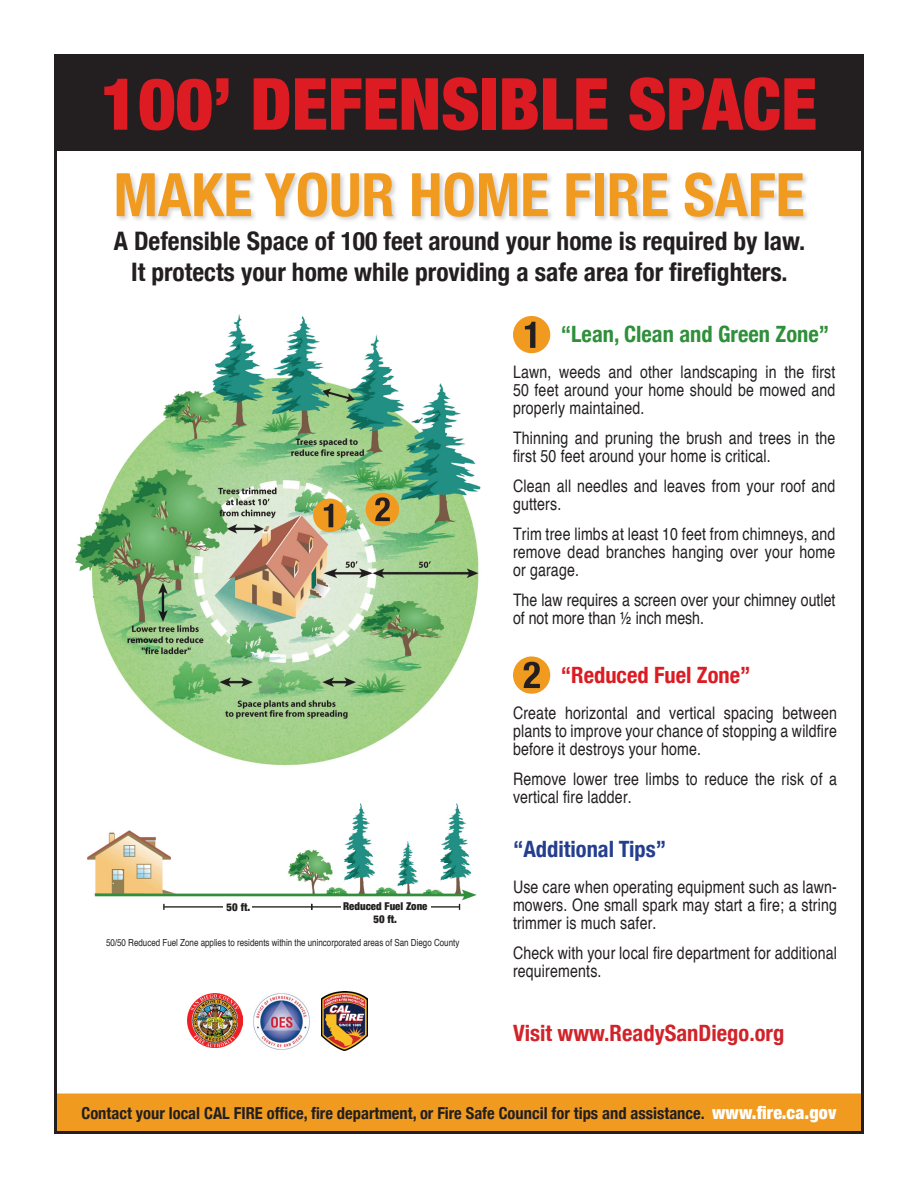
<style>
.page{position:relative;width:918px;height:1188px;background:#fff}
.page>*{position:absolute;margin:0;border:0;box-sizing:border-box;transform-origin:0 0}
.t1{font:900 condensed 72px "Helvetica Neue";color:#dc1b22}
.t2{font:700 condensed 60px "Helvetica Neue";color:#f09a1f}
.t3{font:700 condensed 25.5px/30.6px "Helvetica Neue";color:#231f20;text-align:center}
.t4{font:700 condensed 22.5px "Helvetica Neue";color:#d1232a}
.t5{font:700 condensed 22.5px "Helvetica Neue";color:#2f8f3a}
.t6{font:700 condensed 22.5px "Helvetica Neue";color:#dc1b22}
.t7{font:700 condensed 22.5px "Helvetica Neue";color:#253f8e}
.t8{font:condensed 17.25px/18px "Helvetica";letter-spacing:.01em;color:#231f20}
.t9{font:700 condensed 16.5px "Helvetica Neue";color:#231f20}
.t10{font:900 condensed 10.8px/12.9px "Helvetica Neue";color:#231f20;text-align:center}
.t11{font:condensed 9.75px "Helvetica";color:#231f20}
.s1{font-weight:900;font-size:18px;color:#fff}
</style>
<div class="page">
<div style="left:54px;top:1094px;width:810px;height:39px;background:#f09a1f"></div>
<div style="left:54px;top:54px;width:810px;height:97px;background:#231f20"></div>
<div style="left:115px;top:172px;width:695px;height:51px;background:#231f20;opacity:.2"></div>
<div style="left:513px;top:316px;width:37px;height:37px;background:#f09a1f;border-radius:50%"></div>
<svg style="left:525px;top:322px;width:10px;height:26px"></svg>
<div style="left:513px;top:656px;width:37px;height:38px;background:#f09a1f;border-radius:50%"></div>
<svg style="left:524px;top:662px;width:16px;height:26px"></svg>
<img style="left:75px;top:315px;width:406px;height:450px">
<div style="left:313px;top:499px;width:34px;height:33px;background:#f09a1f;border-radius:50%"></div>
<svg style="left:324px;top:504px;width:9px;height:23px"></svg>
<div style="left:366px;top:493px;width:33px;height:33px;background:#f09a1f;border-radius:50%"></div>
<svg style="left:375px;top:497px;width:15px;height:24px"></svg>
<img style="left:287px;top:803px;width:185px;height:91px">
<img style="left:87px;top:830px;width:90px;height:64px">
<hr style="left:95px;top:894px;width:372px;height:2px;background:#2f8f3a">
<hr style="left:164px;top:906px;width:148px;height:2px;background:#231f20">
<svg style="left:163px;top:904px;width:2px;height:6px"></svg>
<hr style="left:312px;top:906px;width:148px;height:2px;background:#231f20">
<svg style="left:459px;top:889px;width:18px;height:21px"></svg>
<div style="left:223px;top:903px;width:29px;height:8px;background:#fff"></div>
<div style="left:341px;top:903px;width:89px;height:8px;background:#fff"></div>
<img style="left:321px;top:991px;width:46px;height:60px">
<img style="left:188px;top:993px;width:55px;height:55px">
<img style="left:253px;top:993px;width:57px;height:57px">
<h1 class="t1" style="left:101px;top:60px;width:718px">100’ DEFENSIBLE SPACE</h1>
<h2 class="t2" style="left:113px;top:158px;width:693px">MAKE YOUR HOME FIRE SAFE</h2>
<h3 class="t3" style="left:114px;top:226px;width:693px">A Defensible Space of 100 feet around your home is required by law.<br>It protects your home while providing a safe area for firefighters.</h3>
<h3 class="t5" style="left:561px;top:320px;width:270px">“Lean, Clean and Green Zone”</h3>
<p class="t8" style="left:513px;top:362px;width:324px;text-align:justify">Lawn, weeds and other landscaping in the first 50 feet around your home should be mowed and properly maintained.</p>
<p class="t8" style="left:513px;top:428px;width:324px">Thinning and pruning the brush and trees in the first 50 feet around your home is critical.</p>
<p class="t8" style="left:513px;top:476px;width:324px">Clean all needles and leaves from your roof and gutters.</p>
<p class="t8" style="left:513px;top:524px;width:324px;text-align:justify">Trim tree limbs at least 10 feet from chimneys, and remove dead branches hanging over your home or garage.</p>
<p class="t8" style="left:513px;top:590px;width:324px">The law requires a screen over your chimney outlet of not more than ½ inch mesh.</p>
<p class="t10" style="left:227px;top:900px;width:25px">50 ft.</p>
<p class="t10" style="left:343px;top:899px;width:86px">Reduced Fuel Zone<br>50 ft.</p>
<p class="t11" style="left:106px;top:936px;width:355px">50/50 Reduced Fuel Zone applies to residents within the unincorporated areas of San Diego County</p>
<h3 class="t6" style="left:561px;top:661px;width:191px">“Reduced Fuel Zone”</h3>
<p class="t8" style="left:513px;top:703px;width:325px;text-align:justify">Create horizontal and vertical spacing between plants to improve your chance of stopping a wildfire before it destroys your home.</p>
<p class="t8" style="left:513px;top:769px;width:326px">Remove lower tree limbs to reduce the risk of a vertical fire ladder.</p>
<h3 class="t7" style="left:513px;top:835px;width:155px">“Additional Tips”</h3>
<p class="t8" style="left:513px;top:878px;width:326px;text-align:justify">Use care when operating equipment such as lawn&shy;mowers. One small spark may start a fire; a string trimmer is much safer.</p>
<p class="t8" style="left:513px;top:943px;width:325px">Check with your local fire department for additional requirements.</p>
<h3 class="t4" style="left:513px;top:1019px;width:273px">Visit www.ReadySanDiego.org</h3>
<p class="t9" style="left:82px;top:1103px;width:756px">Contact your local CAL FIRE office, fire department, or Fire Safe Council for tips and assistance. <span class="s1">www.fire.ca.gov</span></p>
</div>
